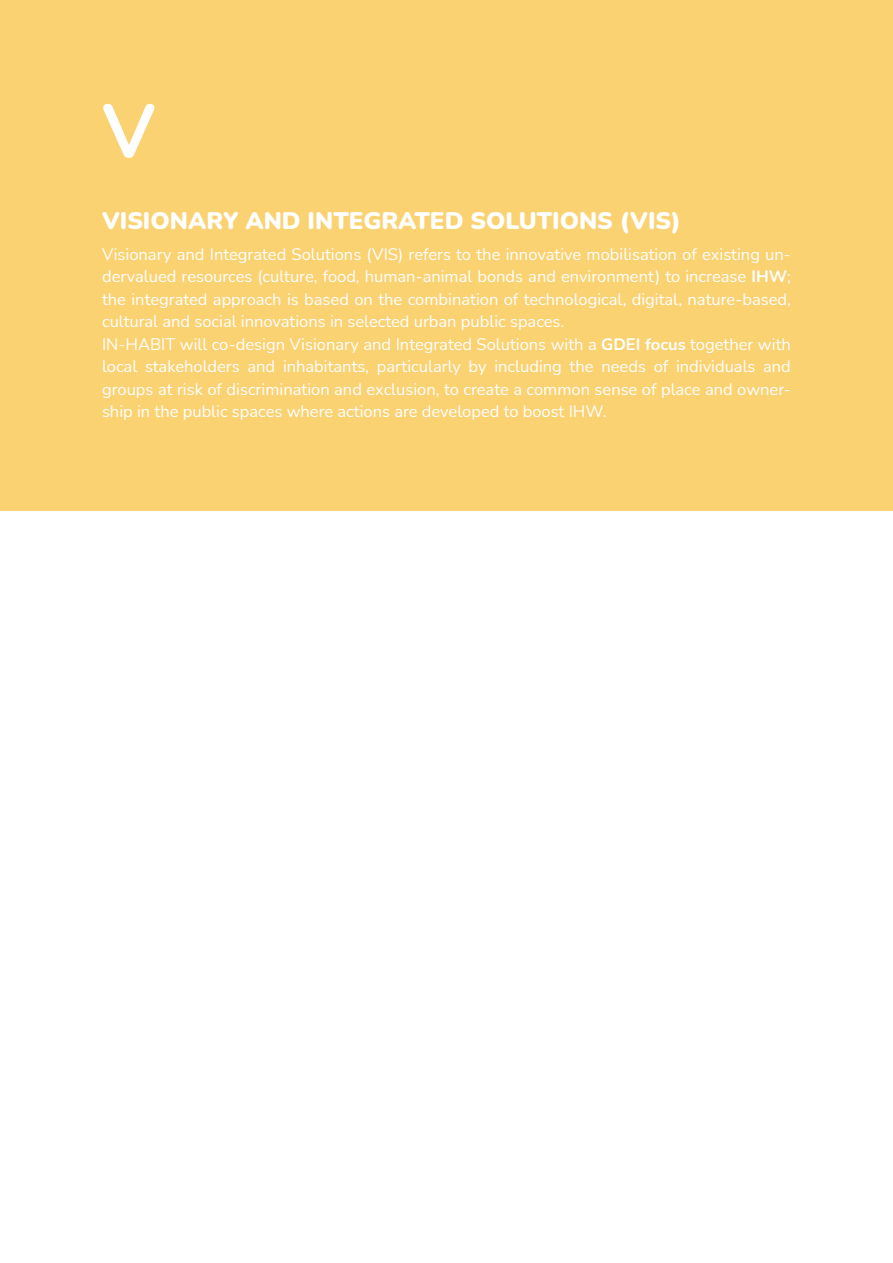
<style>
.page{position:relative;width:893px;height:1263px;background:#fff}
.page>*{position:absolute;margin:0;border:0;box-sizing:border-box;transform-origin:0 0}
.LETTER{font:700 75px "Nunito";color:#fff}
.WORD{font:900 24px "Nunito";color:#fff}
.t1{font:16.5px/22.5px "Nunito";color:#fff;text-align:justify}
.s1{font-weight:700}
</style>
<div class="page">
<div style="left:0;top:0;width:893px;height:510px;background:#fbd272"></div>
<p class="LETTER" style="left:102px;top:78px;width:55px">V</p>
<p class="WORD" style="left:102px;top:203px;width:580px">VISIONARY AND INTEGRATED SOLUTIONS (VIS)</p>
<p class="t1" style="left:102px;top:242px;width:690px">Visionary and Integrated Solutions (VIS) refers to the innovative mobilisation of existing un&shy;dervalued resources (culture, food, human-animal bonds and environment) to increase <span class="s1">IHW</span>; the integrated approach is based on the combination of technological, digital, nature-based, cultural and social innovations in selected urban public spaces.</p>
<p class="t1" style="left:102px;top:332px;width:690px">IN-HABIT will co-design Visionary and Integrated Solutions with a <span class="s1">GDEI focus</span> together with local stakeholders and inhabitants, particularly by including the needs of individuals and groups at risk of discrimination and exclusion, to create a common sense of place and owner&shy;ship in the public spaces where actions are developed to boost IHW.</p>
</div>
